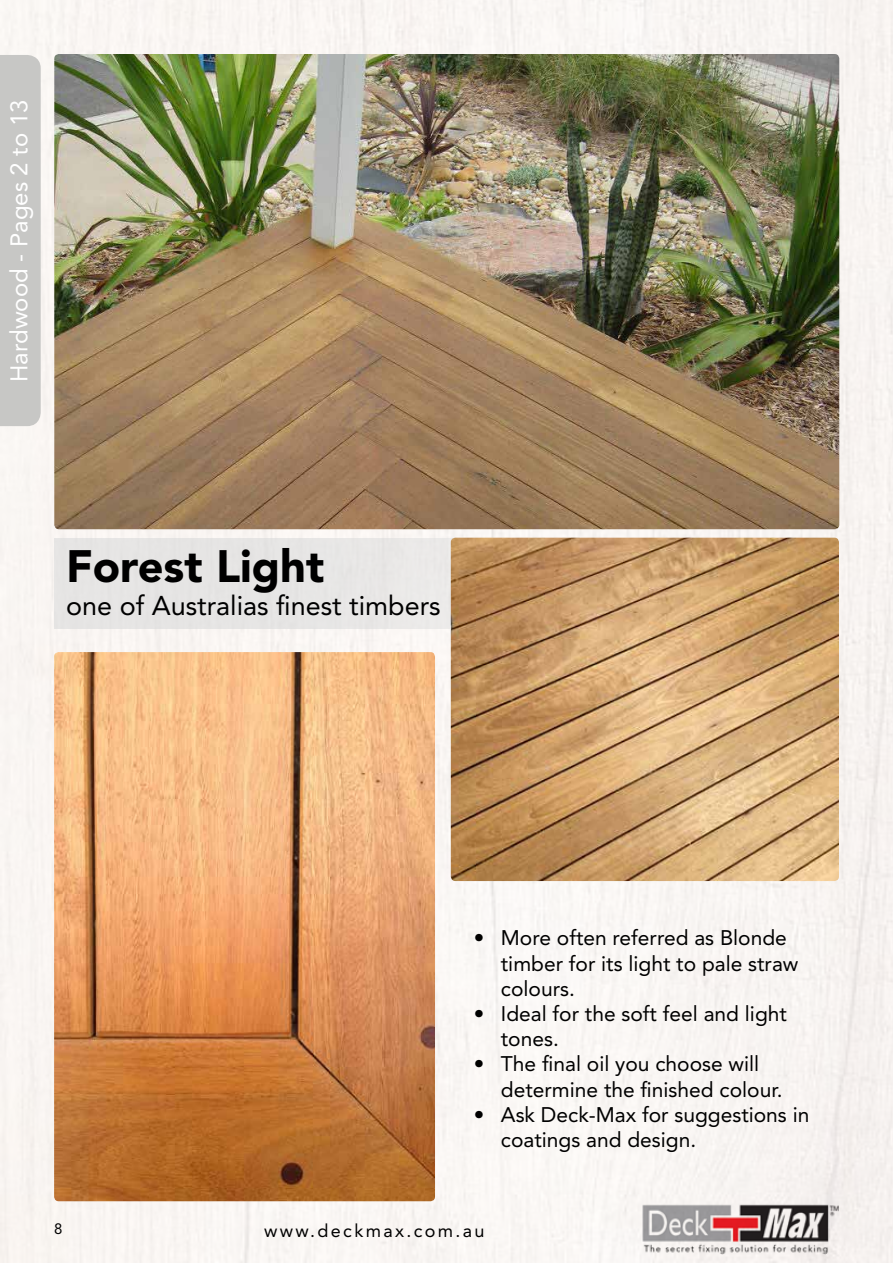
<style>
.page{position:relative;width:893px;height:1263px;background:#fff}
.page>*{position:absolute;margin:0;border:0;box-sizing:border-box;transform-origin:0 0}
.t1{font:900 45px "Avenir";color:#000}
.t2{font:27px "Avenir";color:#000}
.t3{font:24px "Avenir";color:#fff}
.t4{font:21px/25.2px "Avenir";color:#000}
.t5{font:18px "Avenir";letter-spacing:.13em;color:#000}
.t6{font:15px "Avenir";color:#000}
</style>
<div class="page">
<div style="left:54px;top:538px;width:785px;height:91px;background:#e6e5e4"></div>
<img style="left:54px;top:652px;width:381px;height:549px">
<img style="left:451px;top:538px;width:388px;height:343px">
<img style="left:54px;top:54px;width:785px;height:475px">
<img style="left:642px;top:1204px;width:197px;height:50px">
<div style="left:0;top:55px;width:41px;height:371px;background:#c7c7c5"></div>
<p class="t3" style="left:5px;top:382px;width:284px;rotate:-90deg">Hardwood - Pages 2 to 13</p>
<h1 class="t1" style="left:66px;top:539px;width:260px">Forest Light</h1>
<p class="t2" style="left:66px;top:590px;width:376px">one of Australias finest timbers</p>
<p class="t4" style="left:501px;top:926px;width:299px;text-indent:-27px">• More often referred as Blonde timber for its light to pale straw colours.</p>
<p class="t4" style="left:501px;top:1001px;width:287px;text-indent:-27px">• Ideal for the soft feel and light tones.</p>
<p class="t4" style="left:501px;top:1052px;width:283px;text-indent:-27px">• The final oil you choose will determine the finished colour.</p>
<p class="t4" style="left:501px;top:1102px;width:310px;text-indent:-27px">• Ask Deck-Max for suggestions in coatings and design.</p>
<p class="t6" style="left:54px;top:1220px;width:10px">8</p>
<p class="t5" style="left:264px;top:1220px;width:222px">www.deckmax.com.au</p>
</div>
